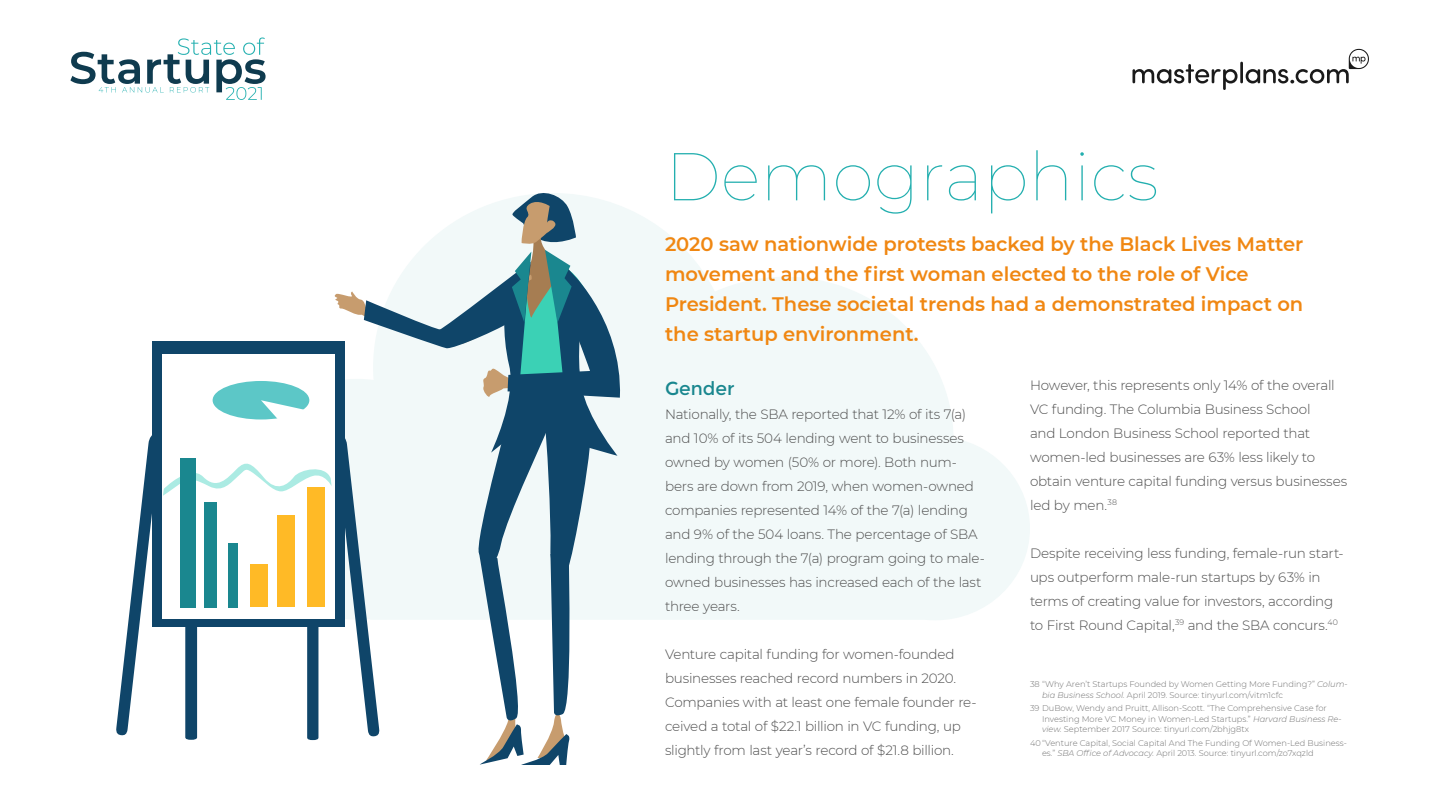
<style>
.page{position:relative;width:1440px;height:810px;background:#fff}
.page>*{position:absolute;margin:0;border:0;box-sizing:border-box;transform-origin:0 0}
.t1{font:100 67.5px "Montserrat";color:#23afaf}
.Body{font:600 19.5px/30px "Montserrat";color:#f08712}
.Heading_2{font:18.75px "Montserrat";color:#1a878f}
.Body-2{font:300 13.5px/24px "Montserrat";letter-spacing:-.015em;color:#4d4d4d}
.Footnote_text{font:300 8.25px/10.5px "Montserrat";color:#717171}
.s1{font-style:italic}
</style>
<div class="page">
<svg style="left:623px;top:207px;width:407px;height:413px;fill:#f2f9f9"></svg>
<svg style="left:116px;top:193px;width:507px;height:572px"></svg>
<svg style="left:70px;top:38px;width:196px;height:62px"></svg>
<svg style="left:1132px;top:64px;width:106px;height:26px"></svg>
<hr style="left:1240px;top:62px;width:3px;height:21px;background:#1a1a1a">
<svg style="left:1246px;top:49px;width:123px;height:34px"></svg>
<p class="t1" style="left:665px;top:131px;width:495px">Demographics</p>
<p class="Body" style="left:665px;top:228px;width:640px">2020 saw nationwide protests backed by the Black Lives Matter movement and the first woman elected to the role of Vice President. These societal trends had a demonstrated impact on the startup environment.</p>
<p class="Heading_2" style="left:665px;top:377px;width:71px">Gender</p>
<p class="Body-2" style="left:665px;top:401px;width:321px">Nationally, the SBA reported that 12% of its 7(a) and 10% of its 504 lending went to businesses owned by women (50% or more). Both num&shy;bers are down from 2019, when women-owned companies represented 14% of the 7(a) lending and 9% of the 504 loans. The percentage of SBA lending through the 7(a) program going to male&shy;owned businesses has increased each of the last three years.</p>
<p class="Body-2" style="left:665px;top:641px;width:313px">Venture capital funding for women-founded businesses reached record numbers in 2020.<br>Companies with at least one female founder re&shy;ceived a total of $22.1 billion in VC funding, up slightly from last year’s record of $21.8 billion.</p>
<p class="Body-2" style="left:1030px;top:372px;width:319px">However, this represents only 14% of the overall VC funding. The Columbia Business School<br>and London Business School reported that women-led businesses are 63% less likely to obtain venture capital funding versus businesses led by men.<sup>38</sup></p>
<p class="Body-2" style="left:1030px;top:540px;width:315px">Despite receiving less funding, female-run start&shy;ups outperform male-run startups by 63% in terms of creating value for investors, according to First Round Capital,<sup>39</sup> and the SBA concurs.<sup>40</sup></p>
<p class="Footnote_text" style="left:1042px;top:679px;width:307px;text-indent:-12px">38 “Why Aren’t Startups Founded by Women Getting More Funding?” <span class="s1">Colum&shy;bia Business School.</span> April 2019. Source: tinyurl.com/vitm1cfc</p>
<p class="Footnote_text" style="left:1042px;top:703px;width:301px;text-indent:-12px">39 DuBow, Wendy and Pruitt, Allison-Scott. “The Comprehensive Case for<br>Investing More VC Money in Women-Led Startups.” <span class="s1">Harvard Business Re&shy;view.</span> September 2017 Source: tinyurl.com/2bhjg8tx</p>
<p class="Footnote_text" style="left:1042px;top:738px;width:306px;text-indent:-12px">40“Venture Capital, Social Capital And The Funding Of Women-Led Business&shy;es.” <span class="s1">SBA Office of Advocacy.</span> April 2013. Source: tinyurl.com/zo7xqzld</p>
</div>
